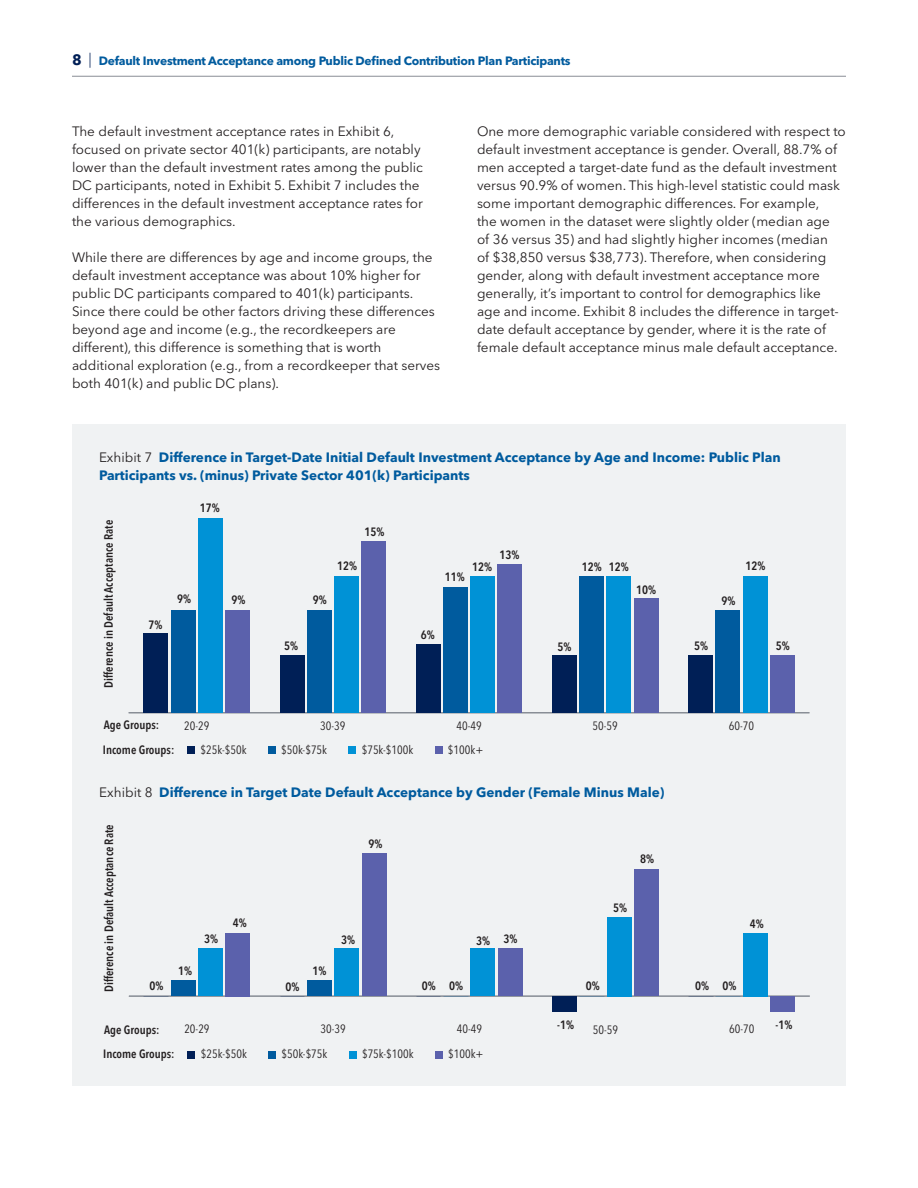
<style>
.page{position:relative;width:918px;height:1188px;background:#fff}
.page>*{position:absolute;margin:0;border:0;box-sizing:border-box;transform-origin:0 0}
.t1{font:13.5px/18px "Avenir Next LT Pro";color:#231f20}
.t2{font:700 13.5px/18px "Avenir Next LT Pro";color:#005b9e}
.t3{font:600 condensed 12px "Avenir Next LT Pro";color:#231f20}
.t4{font:condensed 12px "Avenir Next LT Pro";color:#231f20}
.t5{font:700 12px "Avenir Next LT Pro";letter-spacing:-.02em;color:#005b9e}
.s1{font-size:15px;color:#001f56}
.s2{font-weight:300;font-size:15px;color:#001f56}
.s3{font-weight:400;color:#231f20}
</style>
<div class="page">
<hr style="left:72px;top:76px;width:774px;height:1px;background:#898e96">
<div style="left:72px;top:425px;width:774px;height:661px;background:#f0f2f3"></div>
<hr style="left:129px;top:712px;width:681px;height:2px;background:#898e96">
<div style="left:225px;top:610px;width:25px;height:103px;background:#5b61ac"></div>
<div style="left:361px;top:542px;width:25px;height:171px;background:#5b61ac"></div>
<div style="left:498px;top:564px;width:24px;height:149px;background:#5b61ac"></div>
<div style="left:634px;top:599px;width:24px;height:114px;background:#5b61ac"></div>
<div style="left:770px;top:656px;width:25px;height:57px;background:#5b61ac"></div>
<div style="left:198px;top:519px;width:25px;height:194px;background:#0092d6"></div>
<div style="left:334px;top:576px;width:25px;height:137px;background:#0092d6"></div>
<div style="left:470px;top:576px;width:25px;height:137px;background:#0092d6"></div>
<div style="left:607px;top:576px;width:24px;height:137px;background:#0092d6"></div>
<div style="left:743px;top:576px;width:24px;height:137px;background:#0092d6"></div>
<div style="left:171px;top:610px;width:24px;height:103px;background:#005b9e"></div>
<div style="left:307px;top:610px;width:25px;height:103px;background:#005b9e"></div>
<div style="left:443px;top:587px;width:25px;height:126px;background:#005b9e"></div>
<div style="left:579px;top:576px;width:25px;height:137px;background:#005b9e"></div>
<div style="left:716px;top:610px;width:24px;height:103px;background:#005b9e"></div>
<div style="left:144px;top:633px;width:24px;height:80px;background:#001f56"></div>
<div style="left:280px;top:656px;width:24px;height:57px;background:#001f56"></div>
<div style="left:416px;top:644px;width:24px;height:69px;background:#001f56"></div>
<div style="left:552px;top:656px;width:25px;height:57px;background:#001f56"></div>
<div style="left:688px;top:656px;width:25px;height:57px;background:#001f56"></div>
<div style="left:187px;top:746px;width:8px;height:8px;background:#001f56"></div>
<div style="left:268px;top:746px;width:8px;height:8px;background:#005b9e"></div>
<div style="left:349px;top:746px;width:7px;height:8px;background:#0092d6"></div>
<div style="left:435px;top:746px;width:7px;height:8px;background:#5b61ac"></div>
<hr style="left:129px;top:995px;width:681px;height:2px;background:#898e96">
<div style="left:226px;top:933px;width:24px;height:63px;background:#5b61ac"></div>
<div style="left:362px;top:854px;width:24px;height:142px;background:#5b61ac"></div>
<div style="left:498px;top:949px;width:24px;height:47px;background:#5b61ac"></div>
<div style="left:634px;top:870px;width:25px;height:126px;background:#5b61ac"></div>
<div style="left:770px;top:996px;width:25px;height:16px;background:#5b61ac"></div>
<div style="left:198px;top:949px;width:25px;height:47px;background:#0092d6"></div>
<div style="left:335px;top:949px;width:24px;height:47px;background:#0092d6"></div>
<div style="left:471px;top:949px;width:24px;height:47px;background:#0092d6"></div>
<div style="left:607px;top:917px;width:24px;height:79px;background:#0092d6"></div>
<div style="left:743px;top:933px;width:25px;height:63px;background:#0092d6"></div>
<div style="left:171px;top:980px;width:25px;height:16px;background:#005b9e"></div>
<div style="left:307px;top:980px;width:25px;height:16px;background:#005b9e"></div>
<div style="left:552px;top:996px;width:25px;height:16px;background:#001f56"></div>
<div style="left:188px;top:1051px;width:7px;height:7px;background:#001f56"></div>
<div style="left:268px;top:1051px;width:8px;height:7px;background:#005b9e"></div>
<div style="left:349px;top:1051px;width:7px;height:7px;background:#0092d6"></div>
<div style="left:435px;top:1051px;width:8px;height:7px;background:#5b61ac"></div>
<p class="t5" style="left:72px;top:54px;width:500px"><span class="s1">8</span> <span class="s2">|</span> Default Investment Acceptance among Public Defined Contribution Plan Participants</p>
<p class="t1" style="left:72px;top:123px;width:353px">The default investment acceptance rates in Exhibit 6, focused on private sector 401(k) participants, are notably lower than the default investment rates among the public DC participants, noted in Exhibit 5. Exhibit 7 includes the differences in the default investment acceptance rates for the various demographics.</p>
<p class="t1" style="left:72px;top:249px;width:370px">While there are differences by age and income groups, the default investment acceptance was about 10% higher for public DC participants compared to 401(k) participants.<br>Since there could be other factors driving these differences beyond age and income (e.g., the recordkeepers are different), this difference is something that is worth additional exploration (e.g., from a recordkeeper that serves both 401(k) and public DC plans).</p>
<p class="t1" style="left:477px;top:123px;width:370px">One more demographic variable considered with respect to default investment acceptance is gender. Overall, 88.7% of men accepted a target-date fund as the default investment versus 90.9% of women. This high-level statistic could mask some important demographic differences. For example,<br>the women in the dataset were slightly older (median age<br>of 36 versus 35) and had slightly higher incomes (median<br>of $38,850 versus $38,773). Therefore, when considering gender, along with default investment acceptance more generally, it’s important to control for demographics like age and income. Exhibit 8 includes the difference in target&shy;date default acceptance by gender, where it is the rate of female default acceptance minus male default acceptance.</p>
<p class="t2" style="left:99px;top:448px;width:683px"><span class="s3">Exhibit 7</span> Difference in Target-Date Initial Default Investment Acceptance by Age and Income: Public Plan<br>Participants vs. (minus) Private Sector 401(k) Participants</p>
<p class="t3" style="left:101px;top:688px;width:169px;rotate:-90deg">Difference in Default Acceptance Rate</p>
<p class="t4" style="left:184px;top:719px;width:27px">20-29</p>
<p class="t4" style="left:320px;top:719px;width:27px">30-39</p>
<p class="t4" style="left:456px;top:719px;width:27px">40-49</p>
<p class="t4" style="left:593px;top:719px;width:27px">50-59</p>
<p class="t4" style="left:729px;top:719px;width:27px">60-70</p>
<p class="t3" style="left:200px;top:501px;width:21px">17%</p>
<p class="t3" style="left:364px;top:525px;width:21px">15%</p>
<p class="t3" style="left:499px;top:548px;width:21px">13%</p>
<p class="t3" style="left:337px;top:558px;width:21px">12%</p>
<p class="t3" style="left:746px;top:559px;width:21px">12%</p>
<p class="t3" style="left:472px;top:559px;width:21px">12%</p>
<p class="t3" style="left:582px;top:559px;width:49px">12% 12%</p>
<p class="t3" style="left:445px;top:570px;width:21px">11%</p>
<p class="t3" style="left:636px;top:583px;width:21px">10%</p>
<p class="t3" style="left:177px;top:592px;width:15px">9%</p>
<p class="t3" style="left:232px;top:593px;width:15px">9%</p>
<p class="t3" style="left:313px;top:593px;width:15px">9%</p>
<p class="t3" style="left:721px;top:593px;width:15px">9%</p>
<p class="t3" style="left:149px;top:617px;width:15px">7%</p>
<p class="t3" style="left:421px;top:628px;width:15px">6%</p>
<p class="t3" style="left:284px;top:638px;width:15px">5%</p>
<p class="t3" style="left:694px;top:639px;width:15px">5%</p>
<p class="t3" style="left:776px;top:639px;width:15px">5%</p>
<p class="t3" style="left:558px;top:639px;width:15px">5%</p>
<p class="t3" style="left:104px;top:718px;width:57px">Age Groups:</p>
<p class="t3" style="left:103px;top:742px;width:73px">Income Groups:</p>
<p class="t4" style="left:201px;top:743px;width:47px">$25k-$50k</p>
<p class="t4" style="left:281px;top:743px;width:47px">$50k-$75k</p>
<p class="t4" style="left:362px;top:743px;width:53px">$75k-$100k</p>
<p class="t4" style="left:448px;top:743px;width:37px">$100k+</p>
<p class="t2" style="left:99px;top:783px;width:567px"><span class="s3">Exhibit 8</span> Difference in Target Date Default Acceptance by Gender (Female Minus Male)</p>
<p class="t3" style="left:102px;top:992px;width:169px;rotate:-90deg">Difference in Default Acceptance Rate</p>
<p class="t4" style="left:184px;top:1022px;width:27px">20-29</p>
<p class="t4" style="left:321px;top:1022px;width:27px">30-39</p>
<p class="t4" style="left:457px;top:1022px;width:27px">40-49</p>
<p class="t4" style="left:593px;top:1022px;width:27px">50-59</p>
<p class="t4" style="left:729px;top:1022px;width:27px">60-70</p>
<p class="t3" style="left:368px;top:836px;width:15px">9%</p>
<p class="t3" style="left:640px;top:852px;width:15px">8%</p>
<p class="t3" style="left:613px;top:900px;width:15px">5%</p>
<p class="t3" style="left:233px;top:915px;width:15px">4%</p>
<p class="t3" style="left:750px;top:916px;width:15px">4%</p>
<p class="t3" style="left:476px;top:933px;width:43px">3% 3%</p>
<p class="t3" style="left:204px;top:932px;width:15px">3%</p>
<p class="t3" style="left:341px;top:932px;width:15px">3%</p>
<p class="t3" style="left:313px;top:963px;width:15px">1%</p>
<p class="t3" style="left:178px;top:964px;width:15px">1%</p>
<p class="t3" style="left:586px;top:979px;width:15px">0%</p>
<p class="t3" style="left:695px;top:979px;width:43px">0% 0%</p>
<p class="t3" style="left:422px;top:979px;width:43px">0% 0%</p>
<p class="t3" style="left:150px;top:979px;width:15px">0%</p>
<p class="t3" style="left:285px;top:979px;width:15px">0%</p>
<p class="t3" style="left:557px;top:1017px;width:18px">-1%</p>
<p class="t3" style="left:104px;top:1022px;width:57px">Age Groups:</p>
<p class="t3" style="left:103px;top:1047px;width:73px">Income Groups:</p>
<p class="t4" style="left:201px;top:1047px;width:47px">$25k-$50k</p>
<p class="t4" style="left:281px;top:1047px;width:47px">$50k-$75k</p>
<p class="t4" style="left:362px;top:1047px;width:53px">$75k-$100k</p>
<p class="t4" style="left:448px;top:1047px;width:37px">$100k+</p>
<p class="t3" style="left:776px;top:1017px;width:18px">-1%</p>
</div>
